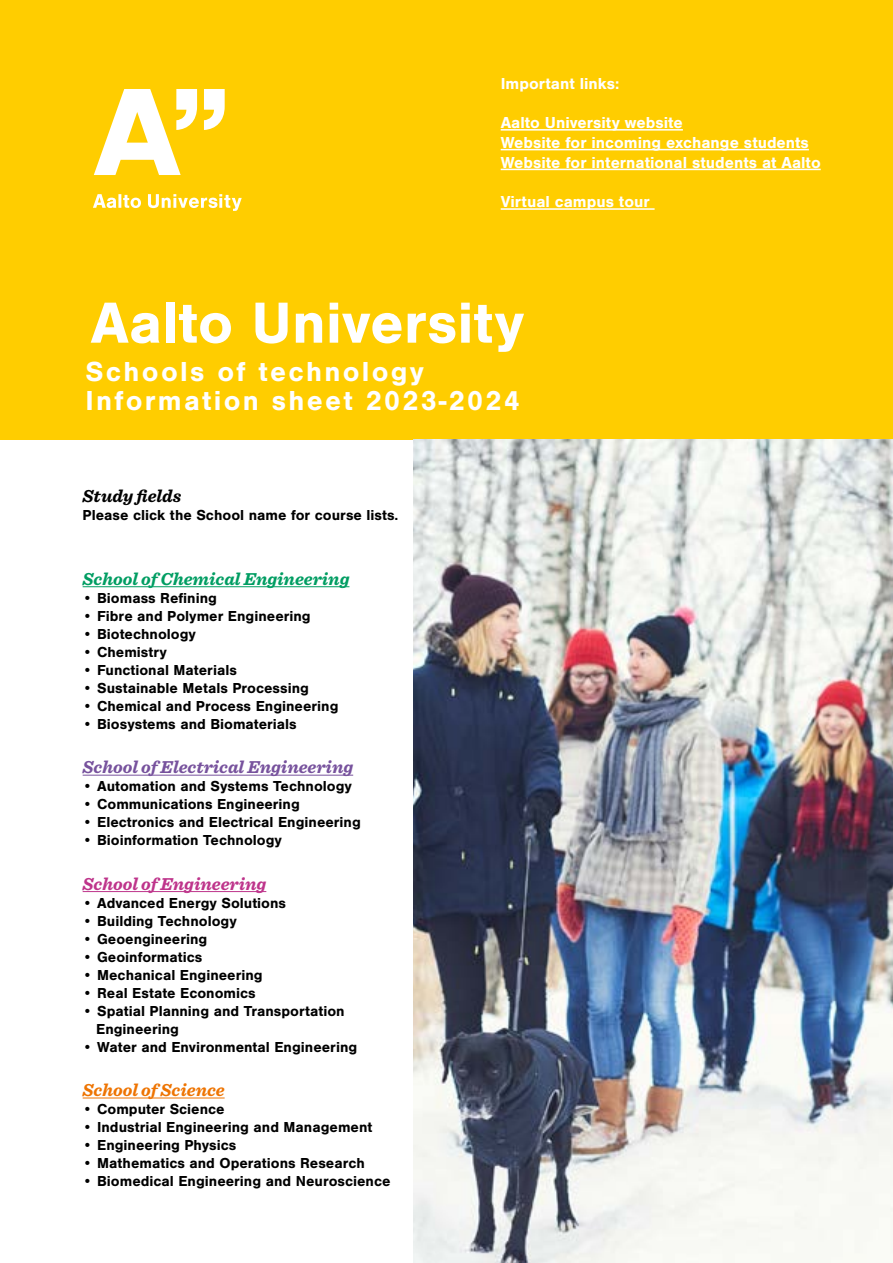
<style>
.page{position:relative;width:893px;height:1263px;background:#fff}
.page>*{position:absolute;margin:0;border:0;box-sizing:border-box;transform-origin:0 0}
.t1{font:700 60px "Nimbus San";color:#fff}
.t2{font:700 28.5px/28.5px "Nimbus San";letter-spacing:.08em;color:#fff}
.t3{font:italic 700 18px "Sentinel";color:#77529d}
.t4{font:italic 700 18px "Sentinel";color:#009d62}
.t5{font:italic 700 18px "Sentinel";color:#be348b}
.t6{font:italic 700 18px "Sentinel";color:#ee7402}
.t7{font:italic 700 18px "Sentinel";color:#000}
.t8{font:700 16.5px/19.8px "Nimbus San";color:#fff}
.t9{font:700 15px/18px "Nimbus San";color:#000}
</style>
<div class="page">
<div style="left:0;top:0;width:893px;height:439px;background:#ffcd00"></div>
<img style="left:414px;top:439px;width:479px;height:824px">
<hr style="left:83px;top:586px;width:266px;height:1px;background:#009d62">
<hr style="left:83px;top:775px;width:270px;height:1px;background:#77529d">
<hr style="left:83px;top:891px;width:183px;height:1px;background:#be348b">
<hr style="left:83px;top:1097px;width:142px;height:1px;background:#ee7402">
<hr style="left:501px;top:129px;width:182px;height:2px;background:#fff">
<hr style="left:501px;top:149px;width:308px;height:1px;background:#fff">
<hr style="left:501px;top:169px;width:320px;height:1px;background:#fff">
<hr style="left:501px;top:208px;width:154px;height:2px;background:#fff">
<svg style="left:93px;top:194px;width:149px;height:17px"></svg>
<svg style="left:204px;top:89px;width:21px;height:41px"></svg>
<svg style="left:94px;top:89px;width:103px;height:86px"></svg>
<p class="t8" style="left:501px;top:73px;width:120px">Important links:</p>
<p class="t8" style="left:501px;top:113px;width:322px">Aalto University website<br>Website for incoming exchange students<br>Website for international students at Aalto</p>
<p class="t8" style="left:501px;top:192px;width:150px">Virtual campus tour</p>
<h1 class="t1" style="left:91px;top:289px;width:435px">Aalto University</h1>
<h2 class="t2" style="left:86px;top:358px;width:436px">Schools of technology<br>Information sheet 2023-2024</h2>
<p class="t7" style="left:83px;top:481px;width:100px">Study fields</p>
<p class="t9" style="left:83px;top:506px;width:317px">Please click the School name for course lists.</p>
<p class="t4" style="left:83px;top:565px;width:268px">School of Chemical Engineering</p>
<p class="t9" style="left:83px;top:589px;width:136px">• Biomass Refining</p>
<p class="t9" style="left:83px;top:607px;width:230px">• Fibre and Polymer Engineering</p>
<p class="t9" style="left:83px;top:625px;width:115px">• Biotechnology</p>
<p class="t9" style="left:83px;top:643px;width:86px">• Chemistry</p>
<p class="t9" style="left:83px;top:661px;width:156px">• Functional Materials</p>
<p class="t9" style="left:83px;top:679px;width:228px">• Sustainable Metals Processing</p>
<p class="t9" style="left:83px;top:697px;width:257px">• Chemical and Process Engineering</p>
<p class="t9" style="left:83px;top:715px;width:216px">• Biosystems and Biomaterials</p>
<p class="t3" style="left:83px;top:753px;width:272px">School of Electrical Engineering</p>
<p class="t9" style="left:83px;top:777px;width:271px">• Automation and Systems Technology</p>
<p class="t9" style="left:83px;top:795px;width:219px">• Communications Engineering</p>
<p class="t9" style="left:83px;top:813px;width:280px">• Electronics and Electrical Engineering</p>
<p class="t9" style="left:83px;top:831px;width:201px">• Bioinformation Technology</p>
<p class="t5" style="left:83px;top:869px;width:185px">School of Engineering</p>
<p class="t9" style="left:83px;top:894px;width:205px">• Advanced Energy Solutions</p>
<p class="t9" style="left:83px;top:912px;width:156px">• Building Technology</p>
<p class="t9" style="left:83px;top:930px;width:126px">• Geoengineering</p>
<p class="t9" style="left:83px;top:948px;width:121px">• Geoinformatics</p>
<p class="t9" style="left:83px;top:966px;width:182px">• Mechanical Engineering</p>
<p class="t9" style="left:83px;top:984px;width:175px">• Real Estate Economics</p>
<p class="t9" style="left:96px;top:1002px;width:250px;text-indent:-14px">• Spatial Planning and Transportation<br>Engineering</p>
<p class="t9" style="left:83px;top:1038px;width:276px">• Water and Environmental Engineering</p>
<p class="t6" style="left:83px;top:1076px;width:143px">School of Science</p>
<p class="t9" style="left:83px;top:1100px;width:144px">• Computer Science</p>
<p class="t9" style="left:83px;top:1118px;width:291px">• Industrial Engineering and Management</p>
<p class="t9" style="left:83px;top:1136px;width:155px">• Engineering Physics</p>
<p class="t9" style="left:83px;top:1154px;width:284px">• Mathematics and Operations Research</p>
<p class="t9" style="left:83px;top:1172px;width:309px">• Biomedical Engineering and Neuroscience</p>
</div>
